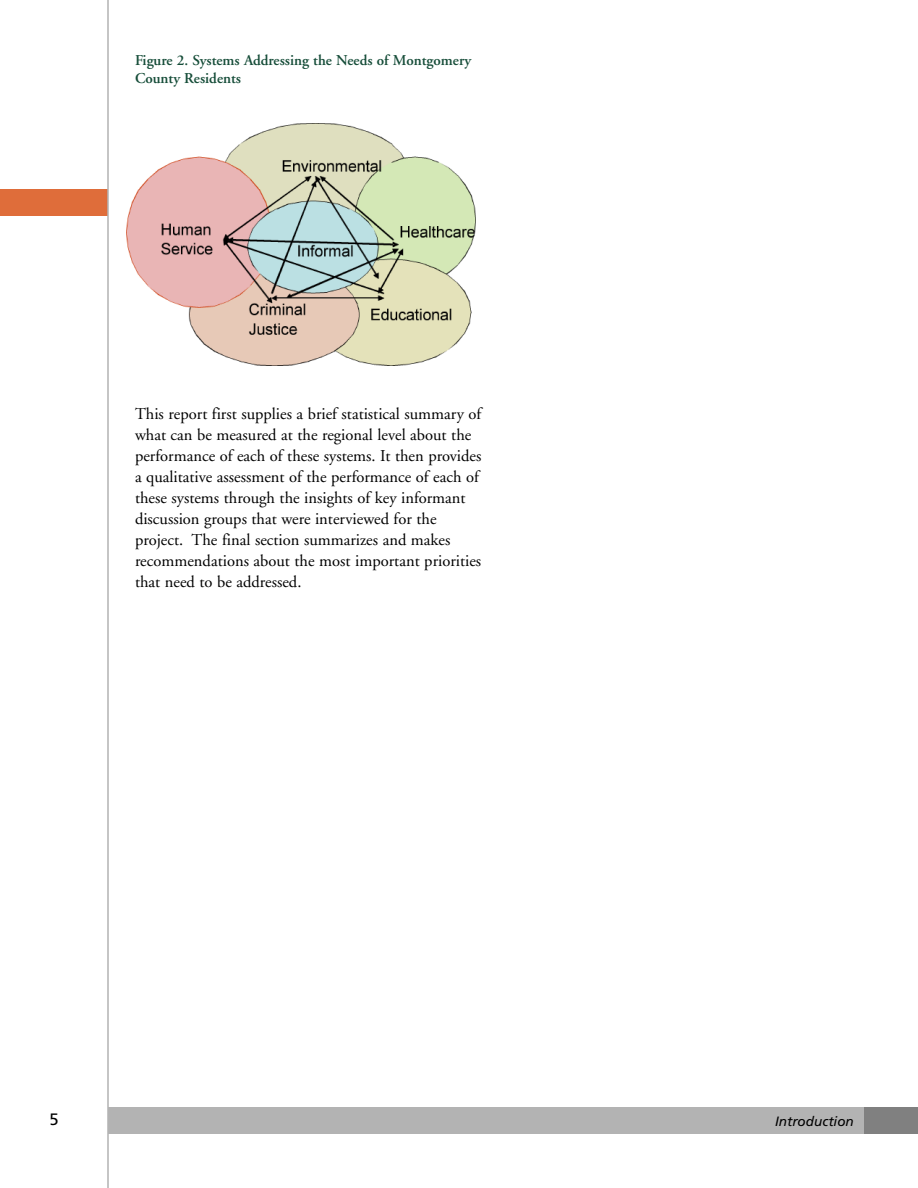
<style>
.page{position:relative;width:918px;height:1188px;background:#fff}
.page>*{position:absolute;margin:0;border:0;box-sizing:border-box;transform-origin:0 0}
.t1{font:16.5px/21px "Adobe Garamond";color:#000}
.t2{font:16.5px "Frutiger";color:#000}
.t3{font:600 15px/18px "Adobe Garamond";color:#164d39}
.t4{font:italic 13.5px "Frutiger";color:#000}
</style>
<div class="page">
<div style="left:0;top:189px;width:108px;height:27px;background:#df6d3a"></div>
<hr style="left:107px;top:0;width:2px;height:1188px;background:#b3b3b3">
<div style="left:108px;top:1107px;width:785px;height:27px;background:#b3b3b3"></div>
<div style="left:864px;top:1107px;width:54px;height:27px;background:#808080"></div>
<img style="left:127px;top:124px;width:348px;height:241px">
<p class="t3" style="left:135px;top:52px;width:338px">Figure 2. Systems Addressing the Needs of Montgomery<br>County Residents</p>
<p class="t1" style="left:135px;top:405px;width:348px">This report first supplies a brief statistical summary of what can be measured at the regional level about the performance of each of these systems. It then provides a qualitative assessment of the performance of each of these systems through the insights of key informant discussion groups that were interviewed for the project. The final section summarizes and makes recommendations about the most important priorities that need to be addressed.</p>
<p class="t2" style="left:49px;top:1113px;width:11px">5</p>
<p class="t4" style="left:775px;top:1116px;width:80px">Introduction</p>
</div>
